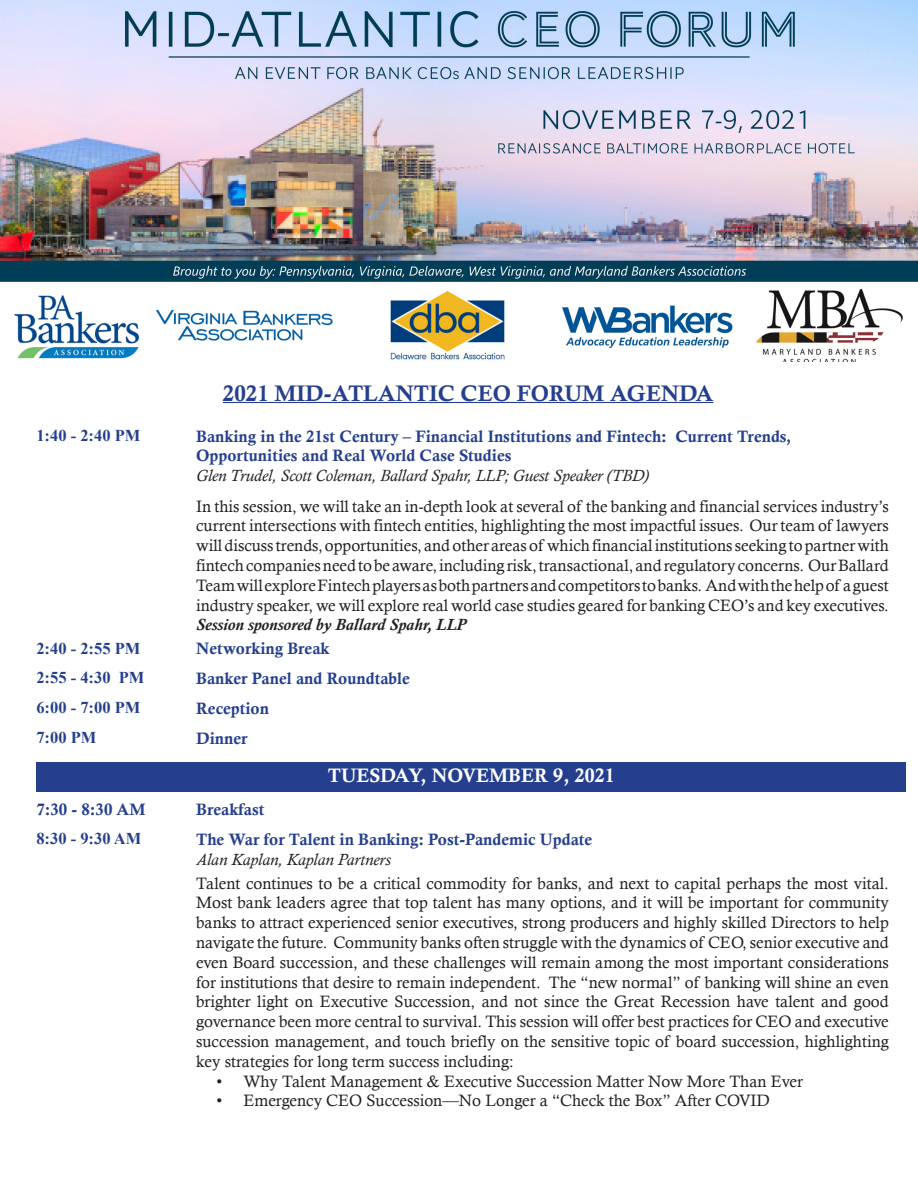
<style>
.page{position:relative;width:918px;height:1188px;background:#fff}
.page>*{position:absolute;margin:0;border:0;box-sizing:border-box;transform-origin:0 0}
.t1{font:22.5px "Calis MT Bol";color:#253f8e}
.t2{font:19.5px "Calis MT Bol";color:#fff}
.t3{font:16.5px/19.8px "Calisto";color:#231f20;text-align:justify}
.t4{font:16.5px/19.8px "Calis MT Bol";color:#253f8e}
.t5{font:700 16.5px "Times New Roman";color:#253f8e}
.t6{font:italic 16.5px "Calisto";color:#231f20}
.s1{font-weight:700;font-style:italic}
.s2{font-family:"Calisto";font-style:italic;color:#231f20}
</style>
<div class="page">
<hr style="left:223px;top:402px;width:490px;height:1px;background:#253f8e">
<div style="left:36px;top:762px;width:870px;height:29px;background:#253f8e"></div>
<img style="left:0;top:0;width:918px;height:362px">
<p class="t1" style="left:223px;top:380px;width:492px">2021 MID-ATLANTIC CEO FORUM AGENDA</p>
<p class="t5" style="left:36px;top:424px;width:106px">1:40 - 2:40 PM</p>
<p class="t4" style="left:196px;top:426px;width:597px">Banking in the 21st Century – Financial Institutions and Fintech: Current Trends,<br>Opportunities and Real World Case Studies</p>
<p class="t6" style="left:196px;top:466px;width:454px">Glen Trudel, Scott Coleman, Ballard Spahr, LLP; Guest Speaker (TBD)</p>
<p class="t3" style="left:196px;top:496px;width:694px">In this session, we will take an in-depth look at several of the banking and financial services industry’s current intersections with fintech entities, highlighting the most impactful issues. Our team of lawyers will discuss trends, opportunities, and other areas of which financial institutions seeking to partner with fintech companies need to be aware, including risk, transactional, and regulatory concerns. Our Ballard Team will explore Fintech players as both partners and competitors to banks. And with the help of a guest industry speaker, we will explore real world case studies geared for banking CEO’s and key executives.<br><span class="s1">Session sponsored by Ballard Spahr, LLP</span></p>
<p class="t5" style="left:36px;top:636px;width:106px">2:40 - 2:55 PM</p>
<p class="t4" style="left:196px;top:639px;width:135px">Networking Break</p>
<p class="t5" style="left:36px;top:666px;width:110px">2:55 - 4:30 PM</p>
<p class="t4" style="left:196px;top:668px;width:215px">Banker Panel and Roundtable</p>
<p class="t5" style="left:36px;top:696px;width:106px">6:00 - 7:00 PM</p>
<p class="t4" style="left:196px;top:698px;width:74px">Reception</p>
<p class="t5" style="left:36px;top:726px;width:62px">7:00 PM</p>
<p class="t4" style="left:196px;top:728px;width:53px">Dinner</p>
<p class="t2" style="left:328px;top:764px;width:288px">TUESDAY, NOVEMBER 9, 2021</p>
<p class="t4" style="left:36px;top:800px;width:111px">7:30 - 8:30 AM</p>
<p class="t4" style="left:196px;top:800px;width:70px">Breakfast</p>
<p class="t5" style="left:36px;top:827px;width:106px">8:30 - 9:30 AM</p>
<p class="t4" style="left:196px;top:830px;width:398px">The War for Talent in Banking: Post-Pandemic Update<br><span class="s2">Alan Kaplan, Kaplan Partners</span></p>
<p class="t3" style="left:196px;top:873px;width:694px">Talent continues to be a critical commodity for banks, and next to capital perhaps the most vital.<br>Most bank leaders agree that top talent has many options, and it will be important for community banks to attract experienced senior executives, strong producers and highly skilled Directors to help navigate the future. Community banks often struggle with the dynamics of CEO, senior executive and even Board succession, and these challenges will remain among the most important considerations for institutions that desire to remain independent. The “new normal” of banking will shine an even brighter light on Executive Succession, and not since the Great Recession have talent and good governance been more central to survival. This session will offer best practices for CEO and executive succession management, and touch briefly on the sensitive topic of board succession, highlighting key strategies for long term success including:</p>
<p class="t3" style="left:216px;top:1071px;width:588px">• Why Talent Management &amp; Executive Succession Matter Now More Than Ever</p>
<p class="t3" style="left:216px;top:1091px;width:555px">• Emergency CEO Succession—No Longer a “Check the Box” After COVID</p>
</div>
